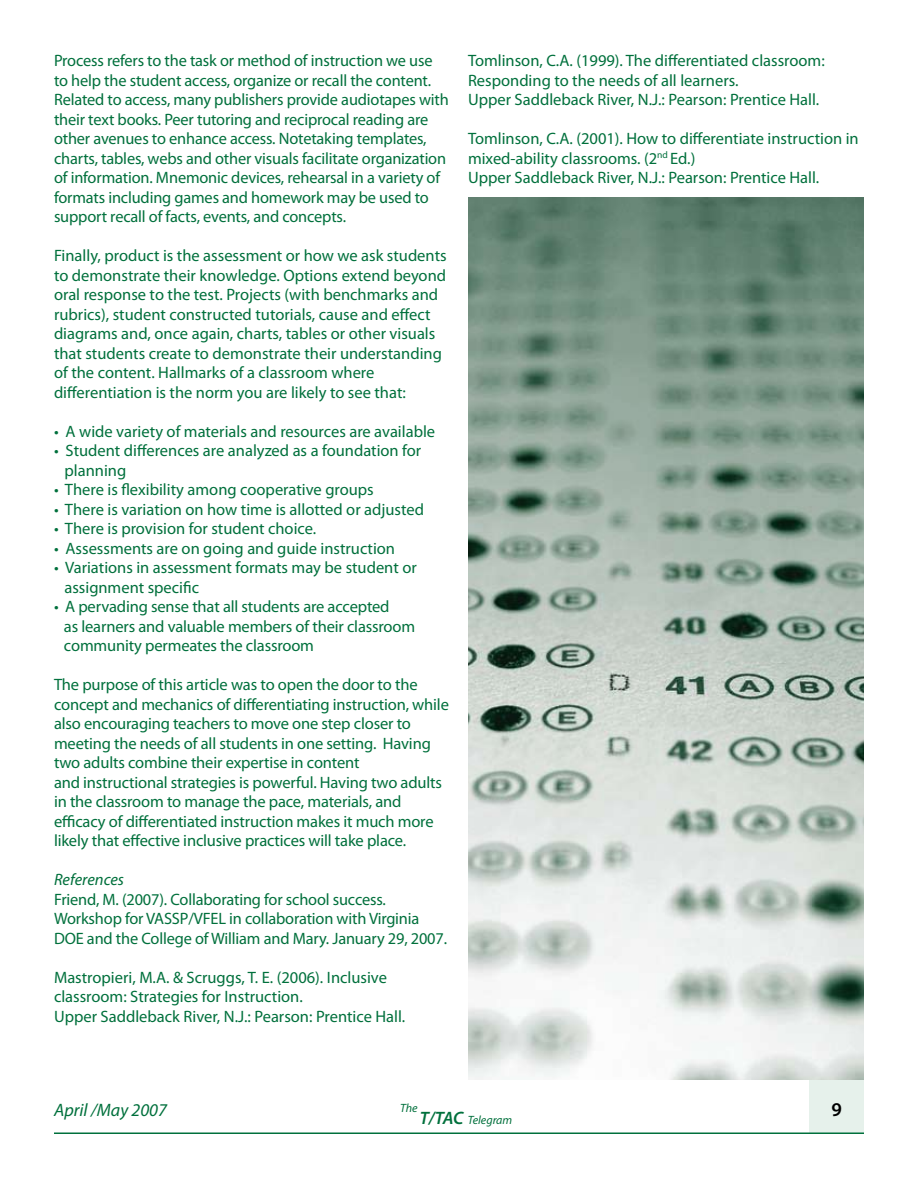
<style>
.page{position:relative;width:918px;height:1188px;background:#fff}
.page>*{position:absolute;margin:0;border:0;box-sizing:border-box;transform-origin:0 0}
.t1{font:italic 18px "Myriad Pro";color:#00703c}
.t2{font:16.5px/19.5px "Myriad Pro";letter-spacing:-.01em;color:#00703c}
.t3{font:italic 16.5px "Myriad Pro";color:#00703c}
.t4{font:italic 12px "Myriad Pro";color:#00703c}
.s1{font-weight:600;font-size:18px}
</style>
<div class="page">
<div style="left:809px;top:1080px;width:55px;height:54px;background:#e6f1eb"></div>
<hr style="left:54px;top:1132px;width:810px;height:2px;background:#00703c">
<img style="left:468px;top:197px;width:396px;height:883px">
<p class="t2" style="left:54px;top:51px;width:396px">Process refers to the task or method of instruction we use to help the student access, organize or recall the content.<br>Related to access, many publishers provide audiotapes with their text books. Peer tutoring and reciprocal reading are other avenues to enhance access. Notetaking templates, charts, tables, webs and other visuals facilitate organization of information. Mnemonic devices, rehearsal in a variety of formats including games and homework may be used to support recall of facts, events, and concepts.</p>
<p class="t2" style="left:54px;top:246px;width:394px">Finally, product is the assessment or how we ask students to demonstrate their knowledge. Options extend beyond oral response to the test. Projects (with benchmarks and rubrics), student constructed tutorials, cause and effect diagrams and, once again, charts, tables or other visuals that students create to demonstrate their understanding of the content. Hallmarks of a classroom where differentiation is the norm you are likely to see that:</p>
<p class="t2" style="left:54px;top:421px;width:383px">• A wide variety of materials and resources are available</p>
<p class="t2" style="left:64px;top:441px;width:358px;text-indent:-10px">• Student differences are analyzed as a foundation for planning</p>
<p class="t2" style="left:54px;top:480px;width:321px">• There is flexibility among cooperative groups</p>
<p class="t2" style="left:54px;top:499px;width:372px">• There is variation on how time is allotted or adjusted</p>
<p class="t2" style="left:54px;top:519px;width:264px">• There is provision for student choice.</p>
<p class="t2" style="left:54px;top:538px;width:343px">• Assessments are on going and guide instruction</p>
<p class="t2" style="left:64px;top:558px;width:354px;text-indent:-10px">• Variations in assessment formats may be student or assignment specific</p>
<p class="t2" style="left:64px;top:597px;width:353px;text-indent:-10px">• A pervading sense that all students are accepted<br>as learners and valuable members of their classroom community permeates the classroom</p>
<p class="t2" style="left:54px;top:675px;width:396px">The purpose of this article was to open the door to the concept and mechanics of differentiating instruction, while also encouraging teachers to move one step closer to meeting the needs of all students in one setting. Having two adults combine their expertise in content<br>and instructional strategies is powerful. Having two adults in the classroom to manage the pace, materials, and efficacy of differentiated instruction makes it much more likely that effective inclusive practices will take place.</p>
<p class="t3" style="left:54px;top:870px;width:72px">References</p>
<p class="t2" style="left:54px;top:889px;width:395px">Friend, M. (2007). Collaborating for school success.<br>Workshop for VASSP/VFEL in collaboration with Virginia<br>DOE and the College of William and Mary. January 29, 2007.</p>
<p class="t2" style="left:54px;top:967px;width:353px">Mastropieri, M.A. &amp; Scruggs, T. E. (2006). Inclusive classroom: Strategies for Instruction.<br>Upper Saddleback River, N.J.: Pearson: Prentice Hall.</p>
<p class="t2" style="left:468px;top:51px;width:358px">Tomlinson, C.A. (1999). The differentiated classroom:<br>Responding to the needs of all learners.<br>Upper Saddleback River, N.J.: Pearson: Prentice Hall.</p>
<p class="t2" style="left:468px;top:129px;width:392px">Tomlinson, C.A. (2001). How to differentiate instruction in mixed-ability classrooms. (2<sup>nd</sup> Ed.)<br>Upper Saddleback River, N.J.: Pearson: Prentice Hall.</p>
<p class="t1" style="left:54px;top:1099px;width:114px">April /May 2007</p>
<p class="t4" style="left:400px;top:1100px;width:19px">The</p>
<p class="t4" style="left:420px;top:1112px;width:94px"><span class="s1">T/TAC</span> Telegram</p>
</div>
